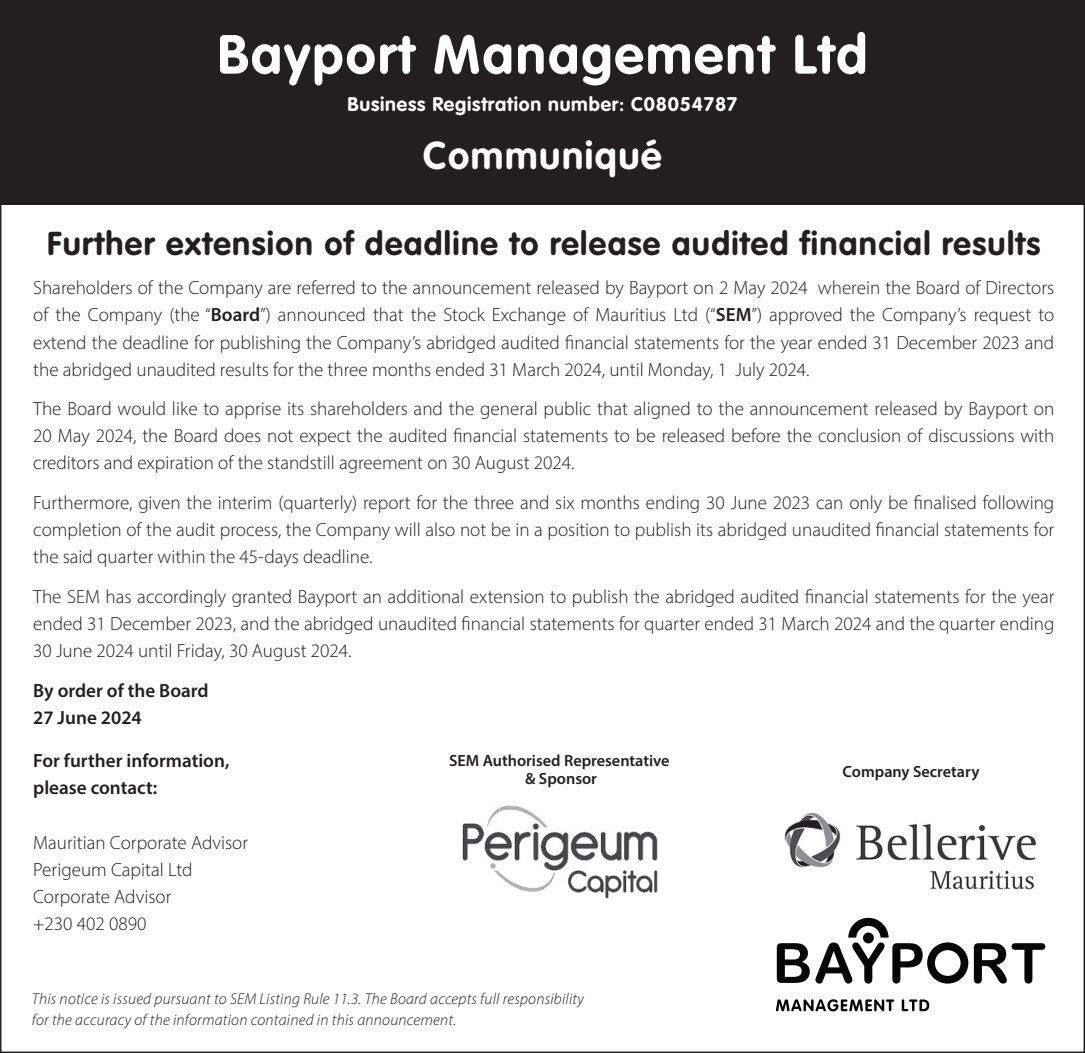
<style>
.page{position:relative;width:1085px;height:1053px;background:#fff}
.page>*{position:absolute;margin:0;border:0;box-sizing:border-box;transform-origin:0 0}
.t1{font:700 54.23px "VAG Rounded Std";letter-spacing:.04em;color:#fff}
.t2{font:700 38.25px "VAG Rounded Std";letter-spacing:.04em;color:#fff}
.t3{font:700 32.62px "VAG Rounded Std";letter-spacing:.04em;color:#231f20}
.t4{font:700 19.57px "VAG Rounded Std";letter-spacing:.04em;color:#fff}
.t5{font:300 19.12px/27px "Myriad Pro";color:#231f20;text-align:justify}
.t6{font:600 19.12px/27px "Myriad Pro";color:#231f20}
.t7{font:600 16.2px/18.2px "Myriad Pro";color:#231f20;text-align:center}
.t8{font:italic 300 15.75px/20.2px "Myriad Pro";letter-spacing:.015em;color:#231f20}
.s1{font-weight:600}
</style>
<div class="page">
<div style="left:0;top:0;width:1084px;height:204px;background:#231f20"></div>
<img style="left:462px;top:805px;width:196px;height:94px">
<img style="left:784px;top:812px;width:253px;height:78px">
<svg style="left:776px;top:943px;width:33px;height:39px"></svg>
<svg style="left:815px;top:917px;width:230px;height:66px"></svg>
<svg style="left:776px;top:999px;width:118px;height:12px"></svg>
<svg style="left:901px;top:999px;width:28px;height:12px"></svg>
<h1 class="t1" style="left:217px;top:23px;width:651px">Bayport Management Ltd</h1>
<p class="t4" style="left:347px;top:92px;width:391px">Business Registration number: C08054787</p>
<h2 class="t2" style="left:423px;top:133px;width:240px">Communiqué</h2>
<h3 class="t3" style="left:47px;top:224px;width:994px">Further extension of deadline to release audited financial results</h3>
<p class="t5" style="left:33px;top:274px;width:1022px">Shareholders of the Company are referred to the announcement released by Bayport on 2 May 2024 wherein the Board of Directors of the Company (the “<span class="s1">Board</span>”) announced that the Stock Exchange of Mauritius Ltd (“<span class="s1">SEM</span>”) approved the Company’s request to extend the deadline for publishing the Company’s abridged audited financial statements for the year ended 31 December 2023 and the abridged unaudited results for the three months ended 31 March 2024, until Monday, 1 July 2024.</p>
<p class="t5" style="left:33px;top:395px;width:1022px">The Board would like to apprise its shareholders and the general public that aligned to the announcement released by Bayport on 20 May 2024, the Board does not expect the audited financial statements to be released before the conclusion of discussions with creditors and expiration of the standstill agreement on 30 August 2024.</p>
<p class="t5" style="left:33px;top:489px;width:1022px">Furthermore, given the interim (quarterly) report for the three and six months ending 30 June 2023 can only be finalised following completion of the audit process, the Company will also not be in a position to publish its abridged unaudited financial statements for the said quarter within the 45-days deadline.</p>
<p class="t5" style="left:33px;top:583px;width:1022px">The SEM has accordingly granted Bayport an additional extension to publish the abridged audited financial statements for the year ended 31 December 2023, and the abridged unaudited financial statements for quarter ended 31 March 2024 and the quarter ending 30 June 2024 until Friday, 30 August 2024.</p>
<p class="t6" style="left:33px;top:676px;width:177px">By order of the Board<br>27 June 2024</p>
<p class="t6" style="left:33px;top:747px;width:198px">For further information, please contact:</p>
<p class="t5" style="left:33px;top:828px;width:216px;text-align:left">Mauritian Corporate Advisor<br>Perigeum Capital Ltd<br>Corporate Advisor<br>+230 402 0890</p>
<p class="t7" style="left:449px;top:751px;width:222px">SEM Authorised Representative &amp; Sponsor</p>
<p class="t7" style="left:842px;top:762px;width:138px">Company Secretary</p>
<p class="t8" style="left:32px;top:988px;width:553px">This notice is issued pursuant to SEM Listing Rule 11.3. The Board accepts full responsibility for the accuracy of the information contained in this announcement.</p>
</div>
